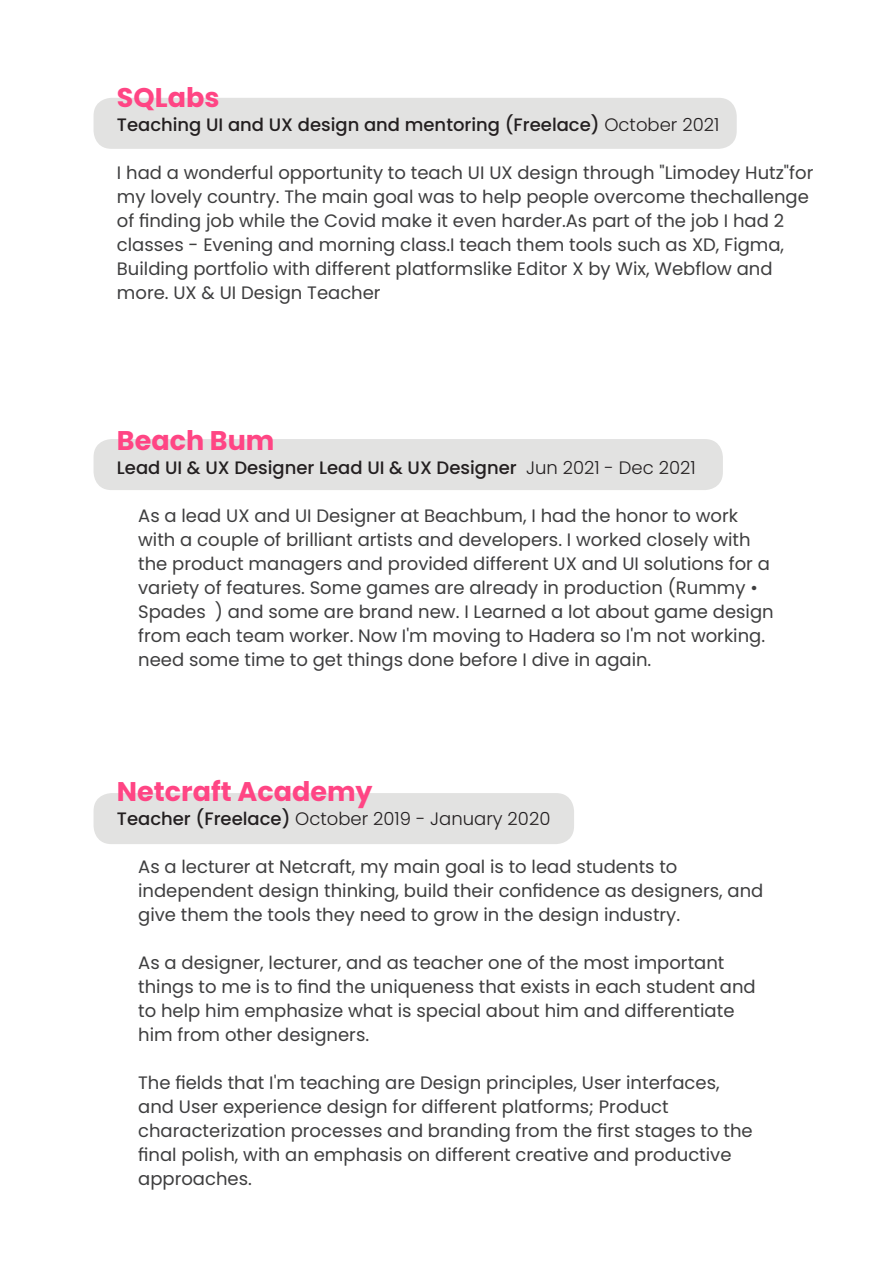
<style>
.page{position:relative;width:893px;height:1263px;background:#fff}
.page>*{position:absolute;margin:0;border:0;box-sizing:border-box;transform-origin:0 0}
.t1{font:700 27px "Poppins";color:#ff4584}
.t2{font:18px/24px "Poppins";color:#3e3e3f}
.t3{font:500 18px "Poppins";color:#231f20}
.t4{font:300 18px "Poppins";color:#231f20}
.s1{font-weight:300}
.s2{font-weight:500}
</style>
<div class="page">
<div style="left:94px;top:98px;width:643px;height:51px;background:#e2e2e1;border-radius:18px"></div>
<div style="left:94px;top:439px;width:629px;height:51px;background:#e2e2e1;border-radius:18px"></div>
<div style="left:94px;top:793px;width:480px;height:51px;background:#e2e2e1;border-radius:18px"></div>
<p class="t1" style="left:117px;top:82px;width:104px">SQLabs</p>
<p class="t3" style="left:117px;top:114px;width:604px">Teaching UI and UX design and mentoring (Freelace) <span class="s1">October 2021</span></p>
<p class="t2" style="left:117px;top:161px;width:698px">I had a wonderful opportunity to teach UI UX design through "Limodey Hutz"for my lovely country. The main goal was to help people overcome thechallenge of finding job while the Covid make it even harder.As part of the job I had 2 classes - Evening and morning class I. teach them tools such as XD, Figma, Building portfolio with different platformslike Editor X by Wix, Webflow and more. UX &amp; UI Design Teacher</p>
<p class="t1" style="left:117px;top:424px;width:159px">Beach Bum</p>
<p class="t3" style="left:117px;top:457px;width:401px">Lead UI &amp; UX Designer Lead UI &amp; UX Designer</p>
<p class="t2" style="left:138px;top:503px;width:601px">As a lead UX and UI Designer at Beachbum I, had the honor to work</p>
<p class="t2" style="left:138px;top:527px;width:614px">with a couple of brilliant artists and developers I. worked closely with</p>
<p class="t2" style="left:138px;top:551px;width:633px">the product managers and provided different UX and UI solutions for a</p>
<p class="t2" style="left:138px;top:575px;width:621px">variety of features. Some games are already in production (Rummy •</p>
<p class="t2" style="left:215px;top:599px;width:560px">) and some are brand new I. Learned a lot about game design</p>
<p class="t4" style="left:526px;top:457px;width:171px">Jun 2021 - Dec 2021</p>
<p class="t2" style="left:138px;top:599px;width:628px">Spades<br>from each team worker. Now m' I moving to Hadera so m' I not working. need some time to get things done before I dive in again.</p>
<p class="t1" style="left:117px;top:776px;width:257px">Netcraft Academy</p>
<p class="t4" style="left:117px;top:808px;width:435px"><span class="s2">Teacher (Freelace)</span> October 2019 - January 2020</p>
<p class="t2" style="left:138px;top:855px;width:627px">As a lecturer at Netcraft, my main goal is to lead students to independent design thinking, build their confidence as designers, and give them the tools they need to grow in the design industry.</p>
<p class="t2" style="left:138px;top:951px;width:619px">As a designer, lecturer, and as teacher one of the most important things to me is to find the uniqueness that exists in each student and to help him emphasize what is special about him and differentiate him from other designers.</p>
<p class="t2" style="left:138px;top:1071px;width:616px">The fields that m' I teaching are Design principles, User interfaces, and User experience design for different platforms; Product characterization processes and branding from the first stages to the final polish, with an emphasis on different creative and productive approaches.</p>
</div>
